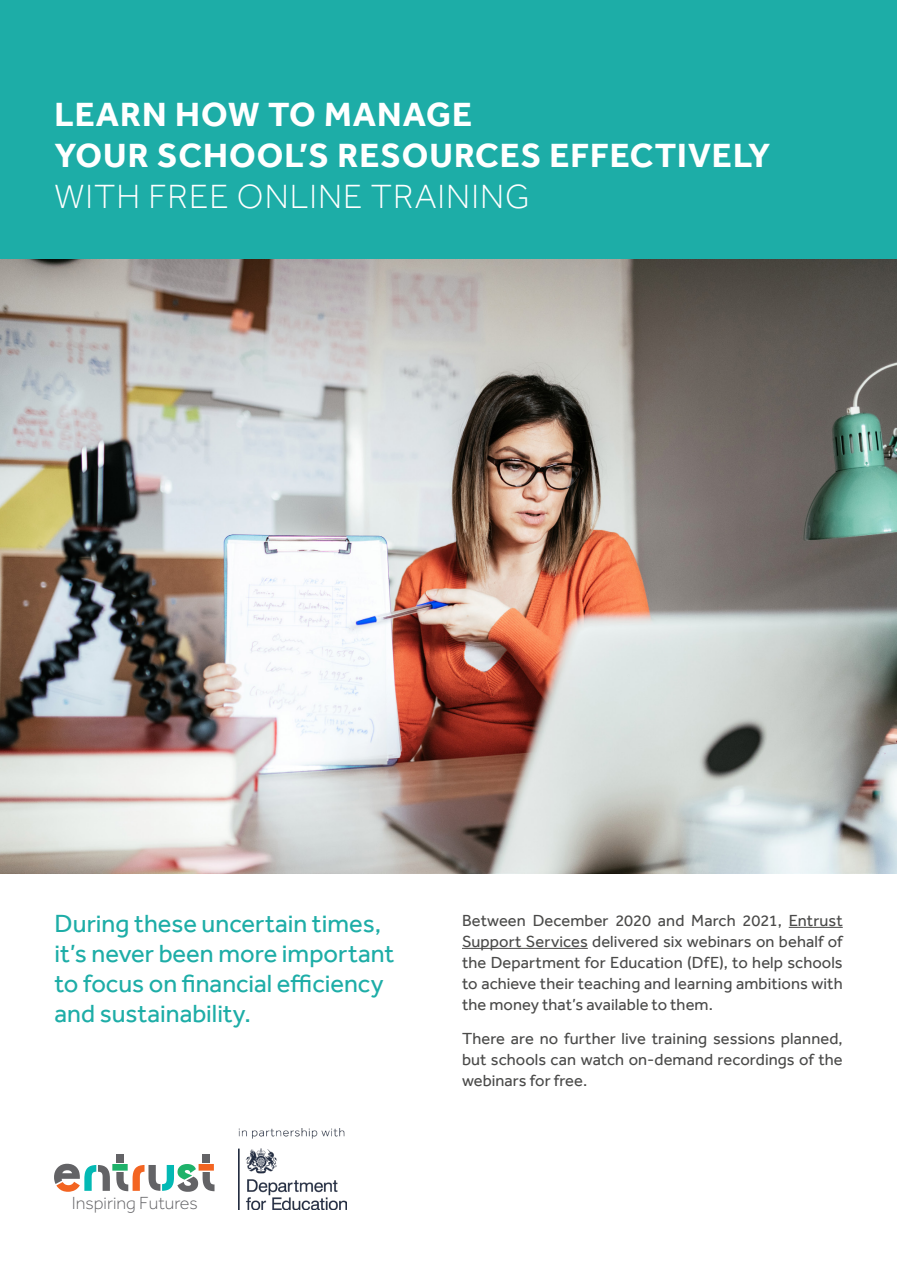
<style>
.page{position:relative;width:897px;height:1264px;background:#fff}
.page>*{position:absolute;margin:0;border:0;box-sizing:border-box;transform-origin:0 0}
.t1{font:700 34.5px/41.4px "Effra";letter-spacing:.03em;color:#fff}
.t2{font:25.5px/30px "Effra";color:#1dada7}
.t3{font:300 18.15px "Effra";color:#636366}
.t4{font:16.5px/21px "Effra";letter-spacing:.005em;color:#4a4a49;text-align:justify}
.s1{font-weight:300}
</style>
<div class="page">
<div style="left:0;top:0;width:896px;height:511px;background:#1dada7"></div>
<div style="left:116px;top:1154px;width:8px;height:8px;background:#636366"></div>
<div style="left:202px;top:1154px;width:8px;height:8px;background:#636366"></div>
<svg style="left:54px;top:1163px;width:160px;height:28px"></svg>
<img style="left:238px;top:1128px;width:109px;height:81px">
<img style="left:0;top:260px;width:896px;height:614px">
<hr style="left:788px;top:927px;width:54px;height:1px;background:#4a4a49">
<hr style="left:462px;top:948px;width:125px;height:1px;background:#4a4a49">
<p class="t1" style="left:55px;top:93px;width:717px">LEARN HOW TO MANAGE<br>YOUR SCHOOL’S RESOURCES EFFECTIVELY<br><span class="s1">WITH FREE ONLINE TRAINING</span></p>
<p class="t2" style="left:55px;top:908px;width:341px">During these uncertain times, it’s never been more important to focus on financial efficiency and sustainability.</p>
<p class="t4" style="left:462px;top:909px;width:382px">Between December 2020 and March 2021, Entrust Support Services delivered six webinars on behalf of the Department for Education (DfE), to help schools to achieve their teaching and learning ambitions with the money that’s available to them.</p>
<p class="t4" style="left:462px;top:1028px;width:382px">There are no further live training sessions planned, but schools can watch on-demand recordings of the webinars for free.</p>
<p class="t3" style="left:72px;top:1193px;width:128px">Inspiring Futures</p>
</div>
